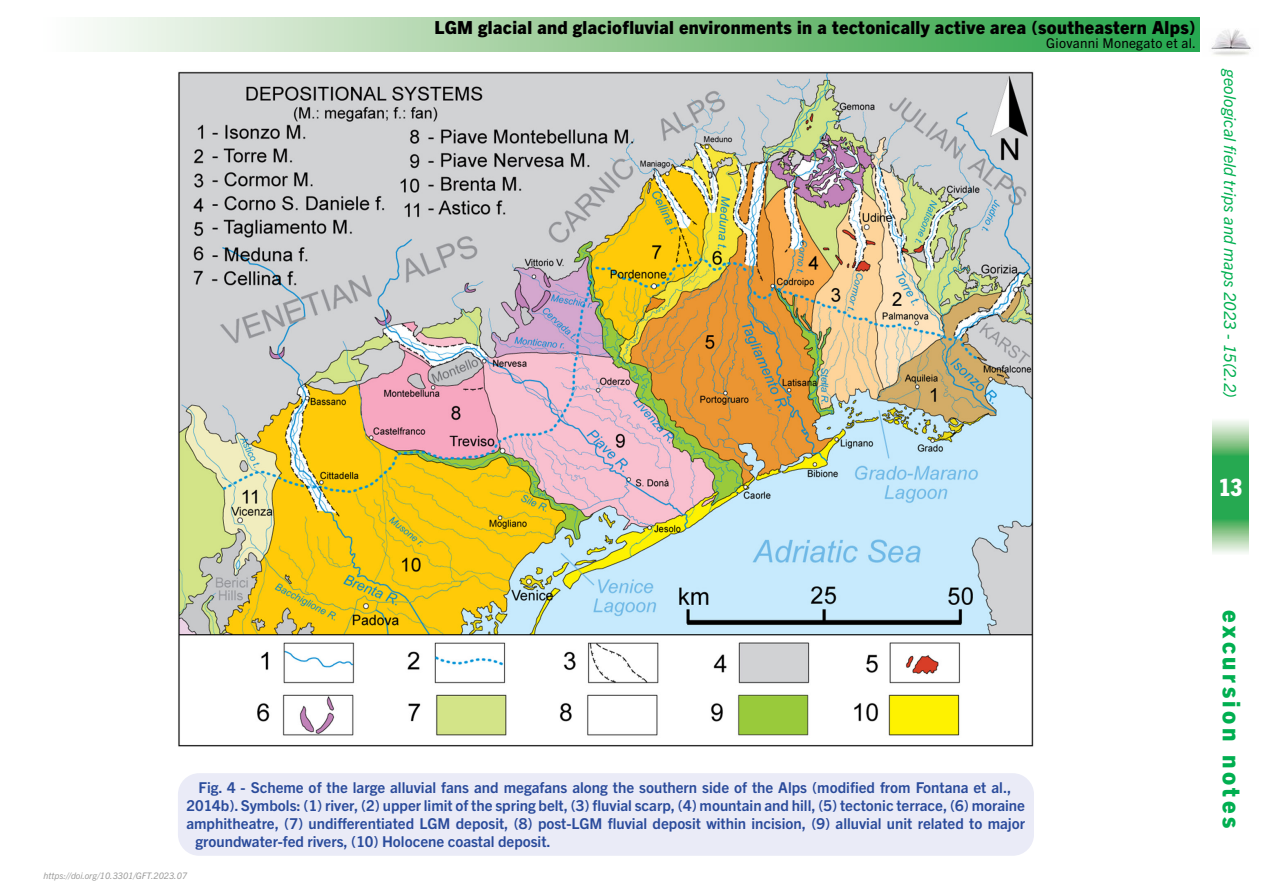
<style>
.page{position:relative;width:1263px;height:893px;background:#fff}
.page>*{position:absolute;margin:0;border:0;box-sizing:border-box;transform-origin:0 0}
.t1{font:800 24px "Trade Gothic Next LT Pro";letter-spacing:.15em;color:#00af50}
.t2{font:800 condensed 24px "Trade Gothic Next LT Pro";color:#fff}
.t3{font:800 18px "Trade Gothic Next LT Pro";letter-spacing:.02em;color:#000}
.t4{font:italic 16.5px "Trade Gothic Next LT Pro";letter-spacing:.01em;color:#00af50}
.t5{font:700 15px "Trade Gothic Next LT Pro";color:#2a4b9b}
.t6{font:13.5px "Trade Gothic Next LT Pro";letter-spacing:.02em;color:#000}
.t7{font:italic 9px "Trade Gothic Next LT Pro";color:#9d9d9c}
</style>
<div class="page">
<img style="left:1211px;top:29px;width:41px;height:27px">
<svg style="left:93px;top:17px;width:1107px;height:34px"></svg>
<svg style="left:1212px;top:420px;width:37px;height:133px"></svg>
<img style="left:178px;top:71px;width:856px;height:676px">
<div style="left:178px;top:773px;width:856px;height:83px;background:#eaebf7;border-radius:21px"></div>
<p class="t3" style="left:434px;top:15px;width:763px">LGM glacial and glaciofluvial environments in a tectonically active area (southeastern Alps)</p>
<p class="t6" style="left:1046px;top:33px;width:151px">Giovanni Monegato et al.</p>
<p class="t4" style="left:1242px;top:69px;width:331px;rotate:90deg">geological field trips and maps 2023 - 15(2.2)</p>
<h1 class="t2" style="left:1219px;top:471px;width:25px">13</h1>
<p class="t5" style="left:198px;top:777px;width:814px">Fig. 4 - Scheme of the large alluvial fans and megafans along the southern side of the Alps (modified from Fontana et al.,</p>
<p class="t5" style="left:186px;top:795px;width:840px">2014b). Symbols: (1) river, (2) upper limit of the spring belt, (3) fluvial scarp, (4) mountain and hill, (5) tectonic terrace, (6) moraine</p>
<p class="t5" style="left:186px;top:813px;width:840px">amphitheatre, (7) undifferentiated LGM deposit, (8) post-LGM fluvial deposit within incision, (9) alluvial unit related to major</p>
<p class="t5" style="left:195px;top:831px;width:357px">groundwater-fed rivers, (10) Holocene coastal deposit.</p>
<p class="t7" style="left:44px;top:870px;width:145px">https://doi.org/10.3301/GFT.2023.07</p>
<h1 class="t1" style="left:1248px;top:610px;width:220px;rotate:90deg">excursion notes</h1>
</div>
